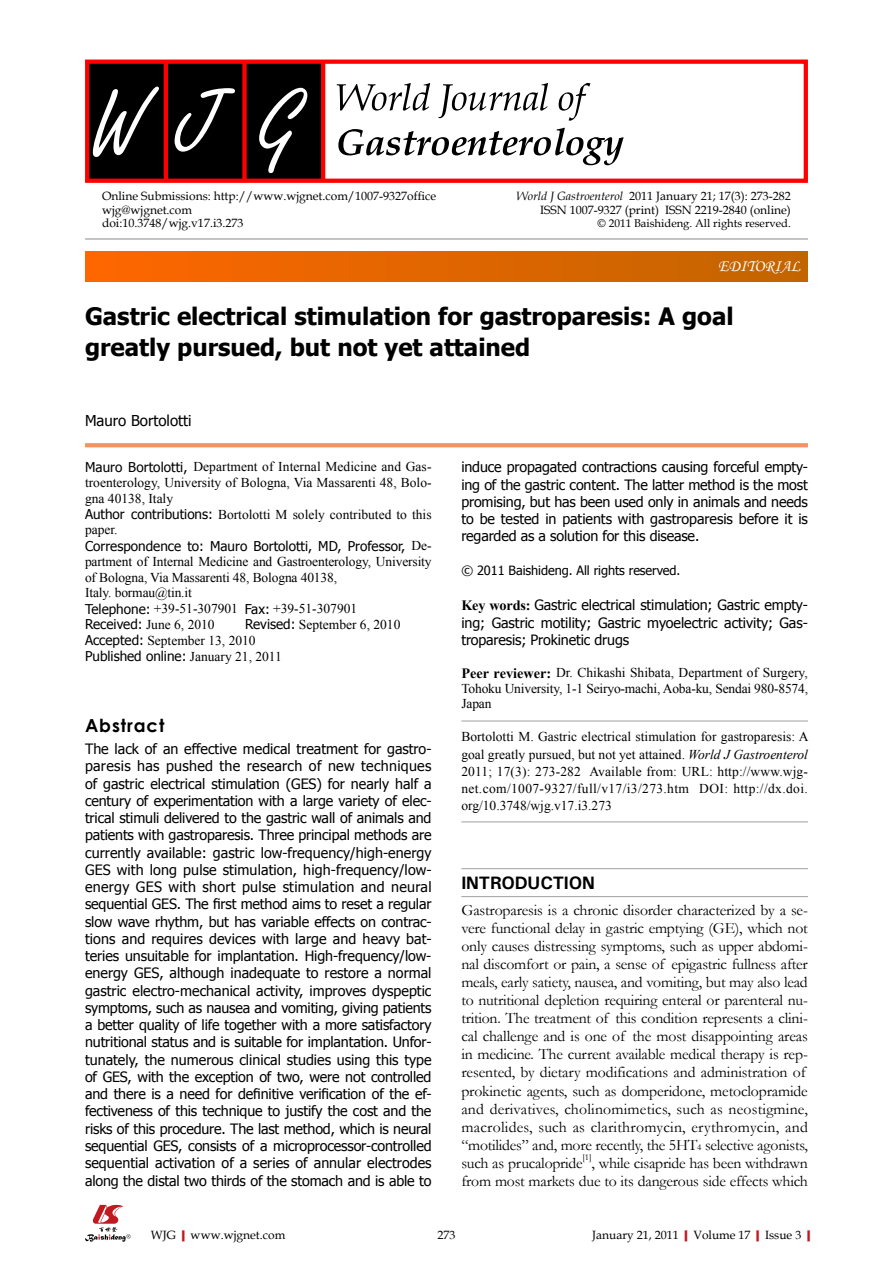
<style>
.page{position:relative;width:893px;height:1263px;background:#fff}
.page>*{position:absolute;margin:0;border:0;box-sizing:border-box;transform-origin:0 0}
.t1{font:700 24px/31.5px "Tahoma";color:#000}
.t2{font:700 18px "Univers";letter-spacing:-.01em;color:#000}
.t3{font:700 18px "Century Gothic";letter-spacing:.05em;color:#000}
.t4{font:16.5px "Monotype Corsiva";color:#fff}
.t5{font:15.75px/18.1px "Garamond";letter-spacing:-.015em;color:#000}
.t6{font:15px "Tahoma";color:#000}
.t7{font:14.25px/17.2px "Tahoma";letter-spacing:-.01em;color:#000;text-align:justify}
.t8{font:13.5px/15.8px "Times New Roman";color:#000}
.t9{font:13.5px "Tahoma";color:#000}
.t10{font:12.75px "Tahoma";letter-spacing:-.005em;color:#000}
.t11{font:12px/13.5px "Book Antiqua";color:#000;text-align:right}
.t12{font:11.25px "Book Antiqua";color:#000}
.t13{font:9.15px "Garamond";color:#000}
.s1{font-style:italic}
.s2{font-family:"Tahoma"}
.s3{font-family:"Times New Roman"}
.s4{font-family:"Times New Roman";font-weight:700}
.s5{font-weight:700;font-size:14.25px}
.s6{font-size:9.15px}
.s7{font-weight:700;color:#c01920}
</style>
<div class="page">
<svg style="left:85px;top:443px;width:723px;height:4px;background:#f1976a"></svg>
<div style="left:85px;top:252px;width:723px;height:29px;background:linear-gradient(to right,#f60,#c16500)"></div>
<hr style="left:85px;top:239px;width:723px;height:1px;background:#898989">
<div style="left:87px;top:61px;width:236px;height:121px;background:#000"></div>
<hr style="left:164px;top:61px;width:4px;height:121px;background:#f00">
<div style="left:242px;top:61px;width:5px;height:121px;background:#f00"></div>
<hr style="left:321px;top:61px;width:4px;height:121px;background:#f00">
<div style="left:85px;top:60px;width:723px;height:123px;border:4px solid #f00"></div>
<svg style="left:259px;top:88px;width:48px;height:85px"></svg>
<svg style="left:175px;top:88px;width:60px;height:64px"></svg>
<svg style="left:93px;top:87px;width:66px;height:70px"></svg>
<svg style="left:337px;top:83px;width:253px;height:38px"></svg>
<svg style="left:338px;top:128px;width:286px;height:37px"></svg>
<svg style="left:85px;top:1205px;width:46px;height:37px"></svg>
<hr style="left:461px;top:868px;width:347px;height:1px;background:#9f9fa0">
<hr style="left:461px;top:896px;width:347px;height:1px;background:#9f9fa0">
<hr style="left:461px;top:721px;width:347px;height:1px;background:#9f9fa0">
<hr style="left:461px;top:822px;width:347px;height:1px;background:#9f9fa0">
<p class="t11" style="left:102px;top:189px;width:336px;text-align:left">Online Submissions: http://www.wjgnet.com/1007-9327office wjg@wjgnet.com<br>doi:10.3748/wjg.v17.i3.273</p>
<p class="t11" style="left:517px;top:189px;width:276px"><span class="s1">World J Gastroenterol</span> 2011 January 21; 17(3): 273-282<br>ISSN 1007-9327 (print) ISSN 2219-2840 (online)</p>
<p class="t12" style="left:598px;top:215px;width:195px">© 2011 Baishideng. All rights reserved.</p>
<p class="t4" style="left:718px;top:256px;width:84px">EDITORIAL</p>
<h1 class="t1" style="left:85px;top:298px;width:650px">Gastric electrical stimulation for gastroparesis: A goal greatly pursued, but not yet attained</h1>
<p class="t6" style="left:85px;top:410px;width:108px">Mauro Bortolotti</p>
<p class="t8" style="left:85px;top:459px;width:348px"><span class="s2">Mauro Bortolotti,</span> Department of Internal Medicine and Gas&shy;troenterology, University of Bologna, Via Massarenti 48, Bolo&shy;gna 40138, Italy<br><span class="s2">Author contributions:</span> Bortolotti M solely contributed to this paper.</p>
<p class="t9" style="left:85px;top:537px;width:348px">Correspondence to: Mauro Bortolotti, MD, Professor, <span class="s3">De-</span></p>
<p class="t8" style="left:85px;top:553px;width:348px">partment of Internal Medicine and Gastroenterology, University of Bologna, Via Massarenti 48, Bologna 40138,<br>Italy. bormau@tin.it<br><span class="s2">Telephone:</span> +39-51-307901 <span class="s2">Fax:</span> +39-51-307901<br><span class="s2">Received:</span> June 6, 2010</p>
<p class="t8" style="left:85px;top:616px;width:317px;text-indent:160px"><span class="s2">Revised:</span> September 6, 2010<br><span class="s2">Accepted:</span> September 13, 2010</p>
<p class="t9" style="left:85px;top:647px;width:198px">Published online: <span class="s3">January 21, 2011</span></p>
<p class="t3" style="left:85px;top:712px;width:81px">Abstract</p>
<p class="t7" style="left:85px;top:740px;width:348px">The lack of an effective medical treatment for gastro&shy;paresis has pushed the research of new techniques of gastric electrical stimulation (GES) for nearly half a century of experimentation with a large variety of elec&shy;trical stimuli delivered to the gastric wall of animals and patients with gastroparesis. Three principal methods are currently available: gastric low-frequency/high-energy GES with long pulse stimulation, high-frequency/low&shy;energy GES with short pulse stimulation and neural sequential GES. The first method aims to reset a regular slow wave rhythm, but has variable effects on contrac&shy;tions and requires devices with large and heavy bat&shy;teries unsuitable for implantation. High-frequency/low&shy;energy GES, although inadequate to restore a normal gastric electro-mechanical activity, improves dyspeptic symptoms, such as nausea and vomiting, giving patients a better quality of life together with a more satisfactory nutritional status and is suitable for implantation. Unfor&shy;tunately, the numerous clinical studies using this type of GES, with the exception of two, were not controlled and there is a need for definitive verification of the ef&shy;fectiveness of this technique to justify the cost and the risks of this procedure. The last method, which is neural sequential GES, consists of a microprocessor-controlled sequential activation of a series of annular electrodes along the distal two thirds of the stomach and is able to</p>
<p class="t7" style="left:461px;top:458px;width:348px">induce propagated contractions causing forceful empty&shy;ing of the gastric content. The latter method is the most promising, but has been used only in animals and needs to be tested in patients with gastroparesis before it is regarded as a solution for this disease.</p>
<p class="t10" style="left:461px;top:561px;width:221px">© 2011 Baishideng. All rights reserved.</p>
<p class="t7" style="left:461px;top:596px;width:348px"><span class="s4">Key words:</span> Gastric electrical stimulation; Gastric empty&shy;ing; Gastric motility; Gastric myoelectric activity; Gas&shy;troparesis; Prokinetic drugs</p>
<p class="t8" style="left:461px;top:665px;width:348px;text-align:justify"><span class="s5">Peer reviewer:</span> Dr. Chikashi Shibata, Department of Surgery, Tohoku University, 1-1 Seiryo-machi, Aoba-ku, Sendai 980-8574, Japan</p>
<p class="t8" style="left:461px;top:728px;width:349px;line-height:17.2px;text-align:justify">Bortolotti M. Gastric electrical stimulation for gastroparesis: A goal greatly pursued, but not yet attained. <span class="s1">World J Gastroenterol </span>2011; 17(3): 273-282 Available from: URL: http://www.wjg&shy;net.com/1007-9327/full/v17/i3/273.htm DOI: http://dx.doi. org/10.3748/wjg.v17.i3.273</p>
<p class="t2" style="left:461px;top:871px;width:135px">INTRODUCTION</p>
<p class="t5" style="left:461px;top:900px;width:348px">Gastroparesis is a chronic disorder characterized by a se&shy;vere functional delay in gastric emptying (GE), which not only causes distressing symptoms, such as upper abdomi&shy;nal discomfort or pain, a sense of epigastric fullness after meals, early satiety, nausea, and vomiting, but may also lead to nutritional depletion requiring enteral or parenteral nu&shy;trition. The treatment of this condition represents a clini&shy;cal challenge and is one of the most disappointing areas in medicine. The current available medical therapy is rep&shy;resented, by dietary modifications and administration of prokinetic agents, such as domperidone, metoclopramide and derivatives, cholinomimetics, such as neostigmine, macrolides, such as clarithromycin, erythromycin, and “motilides” and, more recently, the 5HT<span class="s6">4</span> selective agonists, such as prucalopride</p>
<p class="t13" style="left:583px;top:1151px;width:11px">[1]</p>
<p class="t5" style="left:461px;top:1153px;width:348px;text-align:right">, while cisapride has been withdrawn<br>from most markets due to its dangerous side effects which</p>
<p class="t11" style="left:151px;top:1227px;width:136px">WJG<span class="s7">|</span>www.wjgnet.com</p>
<p class="t11" style="left:437px;top:1227px;width:19px">273</p>
<p class="t11" style="left:592px;top:1227px;width:225px">January 21, 2011<span class="s7">|</span>Volume 17<span class="s7">|</span>Issue 3<span class="s7">|</span></p>
</div>
